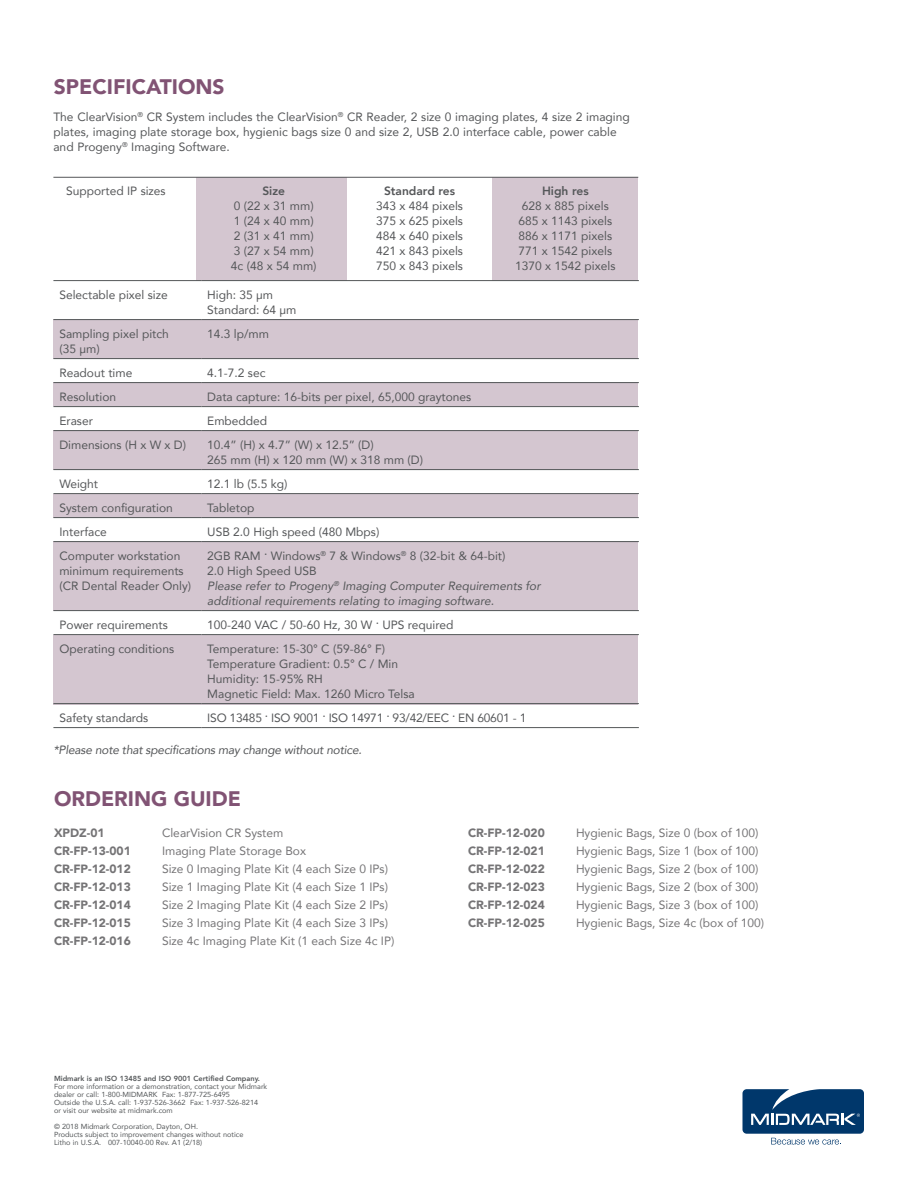
<style>
.page{position:relative;width:918px;height:1188px;background:#fff}
.page>*{position:absolute;margin:0;border:0;box-sizing:border-box;transform-origin:0 0}
.t1{font:900 21px "Avenir";color:#815374}
.t2{font:12px/15px "Avenir";color:#555759}
.t3{font:12px "Avenir";color:#757476}
.t4{font:italic 12px/15px "Avenir";color:#555759}
.t5{font:900 12px "Avenir";color:#757476}
.t6{font:italic 12px "Avenir";letter-spacing:-.02em;color:#555759}
.t7{font:12px "Avenir";letter-spacing:-.02em;color:#555759}
.t8{font:800 12px "Avenir";color:#555759}
.t9{font:7.35px/7.9px "Avenir";color:#545759}
.t10{font:800 7.35px "Avenir";color:#545759}
.s1{font-style:normal}
</style>
<div class="page">
<div style="left:53px;top:542px;width:585px;height:69px;background:#d4c6d0"></div>
<div style="left:53px;top:635px;width:585px;height:69px;background:#d4c6d0"></div>
<div style="left:53px;top:494px;width:585px;height:23px;background:#d4c6d0"></div>
<div style="left:196px;top:177px;width:151px;height:104px;background:#d4c6d0"></div>
<div style="left:53px;top:319px;width:585px;height:40px;background:#d4c6d0"></div>
<div style="left:53px;top:430px;width:585px;height:40px;background:#d4c6d0"></div>
<div style="left:53px;top:383px;width:585px;height:23px;background:#d4c6d0"></div>
<div style="left:492px;top:177px;width:146px;height:104px;background:#d4c6d0"></div>
<svg style="left:742px;top:1089px;width:122px;height:56px"></svg>
<hr style="left:53px;top:280px;width:148px;height:1px;background:#545759">
<hr style="left:201px;top:280px;width:438px;height:1px;background:#545759">
<hr style="left:53px;top:319px;width:148px;height:1px;background:#545759">
<hr style="left:201px;top:319px;width:438px;height:1px;background:#545759">
<hr style="left:53px;top:358px;width:148px;height:1px;background:#545759">
<hr style="left:201px;top:358px;width:438px;height:1px;background:#545759">
<hr style="left:53px;top:382px;width:148px;height:1px;background:#545759">
<hr style="left:201px;top:382px;width:438px;height:1px;background:#545759">
<hr style="left:53px;top:406px;width:148px;height:1px;background:#545759">
<hr style="left:201px;top:406px;width:438px;height:1px;background:#545759">
<hr style="left:53px;top:430px;width:148px;height:1px;background:#545759">
<hr style="left:201px;top:430px;width:438px;height:1px;background:#545759">
<hr style="left:53px;top:469px;width:148px;height:1px;background:#545759">
<hr style="left:201px;top:469px;width:438px;height:1px;background:#545759">
<hr style="left:53px;top:493px;width:148px;height:1px;background:#545759">
<hr style="left:53px;top:517px;width:148px;height:1px;background:#545759">
<hr style="left:201px;top:493px;width:438px;height:1px;background:#545759">
<hr style="left:201px;top:517px;width:438px;height:1px;background:#545759">
<hr style="left:53px;top:541px;width:148px;height:1px;background:#545759">
<hr style="left:201px;top:541px;width:438px;height:1px;background:#545759">
<hr style="left:201px;top:610px;width:438px;height:1px;background:#545759">
<hr style="left:201px;top:634px;width:438px;height:1px;background:#545759">
<hr style="left:201px;top:703px;width:438px;height:1px;background:#545759">
<hr style="left:53px;top:610px;width:148px;height:1px;background:#545759">
<hr style="left:53px;top:634px;width:148px;height:1px;background:#545759">
<hr style="left:53px;top:703px;width:148px;height:1px;background:#545759">
<hr style="left:53px;top:727px;width:148px;height:1px;background:#545759">
<hr style="left:201px;top:727px;width:438px;height:1px;background:#545759">
<hr style="left:53px;top:177px;width:585px;height:1px;background:#555759">
<h1 class="t1" style="left:54px;top:69px;width:172px">SPECIFICATIONS</h1>
<p class="t2" style="left:53px;top:109px;width:578px">The ClearVision<sup>®</sup> CR System includes the ClearVision<sup>®</sup> CR Reader, 2 size 0 imaging plates, 4 size 2 imaging plates, imaging plate storage box, hygienic bags size 0 and size 2, USB 2.0 interface cable, power cable and Progeny<sup>®</sup> Imaging Software.</p>
<p class="t2" style="left:66px;top:183px;width:101px">Supported IP sizes</p>
<p class="t8" style="left:262px;top:181px;width:24px">Size</p>
<p class="t2" style="left:231px;top:198px;width:87px">0 (22 x 31 mm)<br>1 (24 x 40 mm)<br>2 (31 x 41 mm)<br>3 (27 x 54 mm)<br>4c (48 x 54 mm)</p>
<p class="t8" style="left:384px;top:181px;width:73px">Standard res</p>
<p class="t2" style="left:376px;top:198px;width:88px;text-align:justify">343 x 484 pixels 375 x 625 pixels 484 x 640 pixels 421 x 843 pixels 750 x 843 pixels</p>
<p class="t8" style="left:542px;top:181px;width:48px">High res</p>
<p class="t2" style="left:515px;top:198px;width:102px;text-align:center">628 x 885 pixels<br>685 x 1143 pixels<br>886 x 1171 pixels<br>771 x 1542 pixels<br>1370 x 1542 pixels</p>
<p class="t2" style="left:59px;top:287px;width:110px">Selectable pixel size</p>
<p class="t2" style="left:207px;top:287px;width:90px">High: 35 µm<br>Standard: 64 µm</p>
<p class="t2" style="left:59px;top:326px;width:111px">Sampling pixel pitch (35 µm)</p>
<p class="t2" style="left:207px;top:326px;width:63px">14.3 lp/mm</p>
<p class="t2" style="left:59px;top:365px;width:74px">Readout time</p>
<p class="t2" style="left:207px;top:365px;width:60px">4.1-7.2 sec</p>
<p class="t2" style="left:59px;top:389px;width:58px">Resolution</p>
<p class="t2" style="left:207px;top:389px;width:266px">Data capture: 16-bits per pixel, 65,000 graytones</p>
<p class="t2" style="left:59px;top:413px;width:35px">Eraser</p>
<p class="t2" style="left:207px;top:413px;width:62px">Embedded</p>
<p class="t2" style="left:59px;top:437px;width:128px">Dimensions (H x W x D)</p>
<p class="t2" style="left:207px;top:437px;width:217px">10.4” (H) x 4.7” (W) x 12.5” (D)<br>265 mm (H) x 120 mm (W) x 318 mm (D)</p>
<p class="t2" style="left:59px;top:476px;width:40px">Weight</p>
<p class="t2" style="left:207px;top:476px;width:82px">12.1 lb (5.5 kg)</p>
<p class="t2" style="left:59px;top:500px;width:115px">System configuration</p>
<p class="t2" style="left:207px;top:500px;width:49px">Tabletop</p>
<p class="t2" style="left:59px;top:524px;width:49px">Interface</p>
<p class="t2" style="left:207px;top:524px;width:174px">USB 2.0 High speed (480 Mbps)</p>
<p class="t2" style="left:59px;top:548px;width:133px">Computer workstation minimum requirements (CR Dental Reader Only)</p>
<p class="t4" style="left:207px;top:548px;width:335px"><span class="s1">2GB RAM </span><sup>.</sup> <span class="s1">Windows</span><sup>®</sup> <span class="s1">7 &amp; Windows</span><sup>®</sup> <span class="s1">8 (32-bit &amp; 64-bit)<br>2.0 High Speed USB<br></span>Please refer to Progeny<sup>®</sup> Imaging Computer Requirements for additional requirements relating to imaging software.</p>
<p class="t2" style="left:59px;top:617px;width:110px">Power requirements</p>
<p class="t2" style="left:207px;top:617px;width:248px">100-240 VAC / 50-60 Hz, 30 W . UPS required</p>
<p class="t2" style="left:59px;top:641px;width:116px">Operating conditions</p>
<p class="t2" style="left:207px;top:641px;width:209px">Temperature: 15-30° C (59-86° F)<br>Temperature Gradient: 0.5° C / Min<br>Humidity: 15-95% RH<br>Magnetic Field: Max. 1260 Micro Telsa</p>
<p class="t2" style="left:59px;top:710px;width:90px">Safety standards</p>
<p class="t7" style="left:207px;top:708px;width:321px">ISO 13485 . ISO 9001 . ISO 14971 . 93/42/EEC . EN 60601 - 1</p>
<p class="t6" style="left:53px;top:743px;width:310px">*Please note that specifications may change without notice.</p>
<h1 class="t1" style="left:54px;top:781px;width:189px">ORDERING GUIDE</h1>
<p class="t5" style="left:54px;top:822px;width:52px">XPDZ-01</p>
<p class="t3" style="left:162px;top:823px;width:123px">ClearVision CR System</p>
<p class="t5" style="left:54px;top:840px;width:78px">CR-FP-13-001</p>
<p class="t3" style="left:162px;top:841px;width:146px">Imaging Plate Storage Box</p>
<p class="t5" style="left:54px;top:858px;width:78px">CR-FP-12-012</p>
<p class="t3" style="left:162px;top:859px;width:228px">Size 0 Imaging Plate Kit (4 each Size 0 IPs)</p>
<p class="t5" style="left:54px;top:876px;width:78px">CR-FP-12-013</p>
<p class="t3" style="left:162px;top:877px;width:228px">Size 1 Imaging Plate Kit (4 each Size 1 IPs)</p>
<p class="t5" style="left:54px;top:894px;width:78px">CR-FP-12-014</p>
<p class="t3" style="left:162px;top:895px;width:228px">Size 2 Imaging Plate Kit (4 each Size 2 IPs)</p>
<p class="t5" style="left:54px;top:912px;width:78px">CR-FP-12-015</p>
<p class="t3" style="left:162px;top:913px;width:228px">Size 3 Imaging Plate Kit (4 each Size 3 IPs)</p>
<p class="t5" style="left:54px;top:930px;width:78px">CR-FP-12-016</p>
<p class="t3" style="left:162px;top:931px;width:234px">Size 4c Imaging Plate Kit (1 each Size 4c IP)</p>
<p class="t10" style="left:54px;top:1073px;width:208px">Midmark is an ISO 13485 and ISO 9001 Certified Company.</p>
<p class="t9" style="left:54px;top:1083px;width:215px">For more information or a demonstration, contact your Midmark dealer or call: 1-800-MIDMARK Fax: 1-877-725-6495<br>Outside the U.S.A. call: 1-937-526-3662 Fax: 1-937-526-8214<br>or visit our website at midmark.com</p>
<p class="t9" style="left:54px;top:1122px;width:191px">© 2018 Midmark Corporation, Dayton, OH.<br>Products subject to improvement changes without notice<br>Litho in U.S.A. 007-10040-00 Rev. A1 (2/18)</p>
<p class="t5" style="left:468px;top:822px;width:78px">CR-FP-12-020</p>
<p class="t3" style="left:576px;top:823px;width:184px">Hygienic Bags, Size 0 (box of 100)</p>
<p class="t5" style="left:468px;top:840px;width:78px">CR-FP-12-021</p>
<p class="t3" style="left:576px;top:841px;width:184px">Hygienic Bags, Size 1 (box of 100)</p>
<p class="t5" style="left:468px;top:858px;width:78px">CR-FP-12-022</p>
<p class="t3" style="left:576px;top:859px;width:184px">Hygienic Bags, Size 2 (box of 100)</p>
<p class="t5" style="left:468px;top:876px;width:78px">CR-FP-12-023</p>
<p class="t3" style="left:576px;top:877px;width:184px">Hygienic Bags, Size 2 (box of 300)</p>
<p class="t5" style="left:468px;top:894px;width:78px">CR-FP-12-024</p>
<p class="t3" style="left:576px;top:895px;width:184px">Hygienic Bags, Size 3 (box of 100)</p>
<p class="t5" style="left:468px;top:912px;width:78px">CR-FP-12-025</p>
<p class="t3" style="left:576px;top:913px;width:190px">Hygienic Bags, Size 4c (box of 100)</p>
</div>
